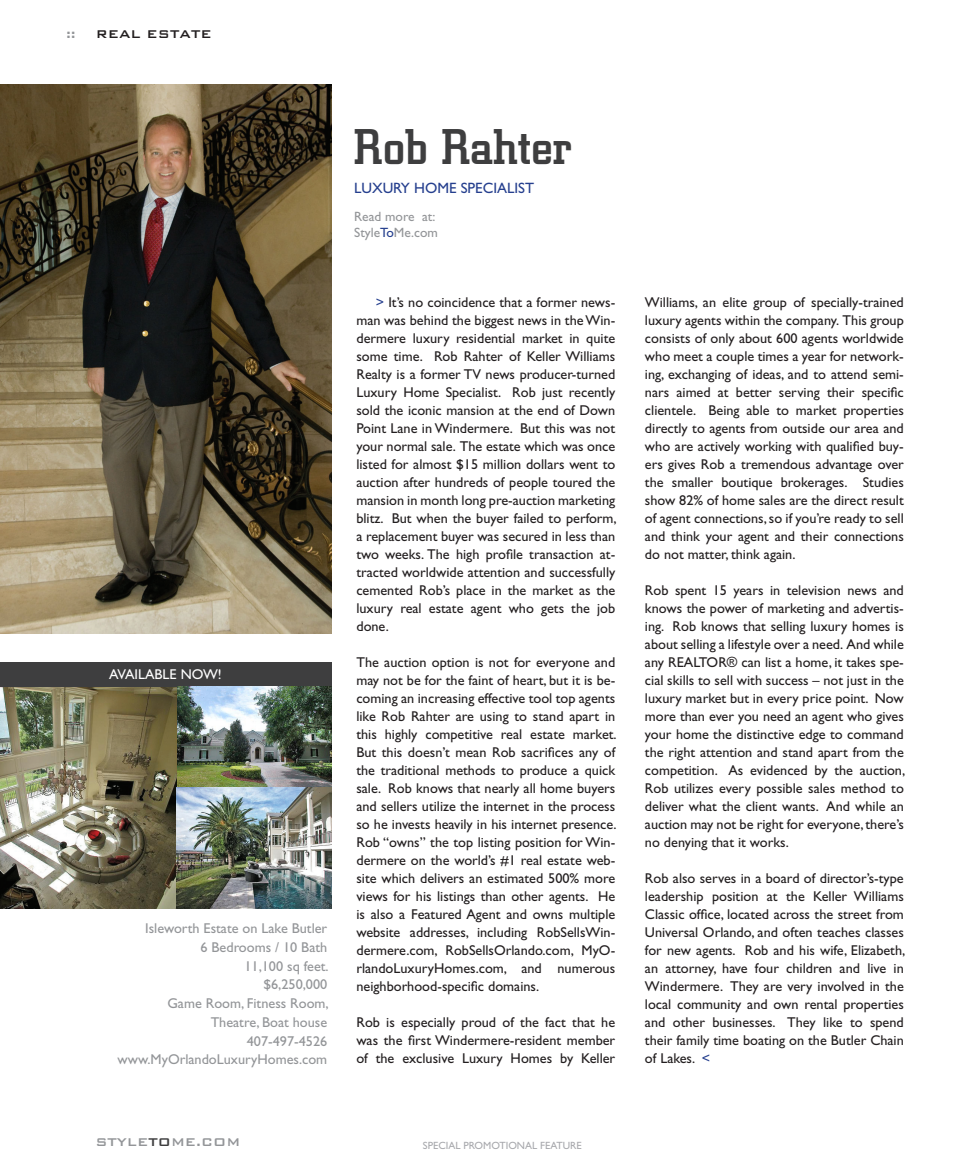
<style>
.page{position:relative;width:972px;height:1175px;background:#fff}
.page>*{position:absolute;margin:0;border:0;box-sizing:border-box;transform-origin:0 0}
.t1{font:500 49.5px "City";color:#3e3e3f}
.t2{font:15px "Gill Sans";color:#253f8e}
.t3{font:500 15px "Bank Gothic";color:#939598}
.t4{font:500 15px "Bank Gothic";color:#231f20}
.t5{font:14.25px/18px "Gill Sans";color:#231f20;text-align:justify}
.t6{font:14.25px "Gill Sans";color:#939598}
.t7{font:14.25px "Gill Sans";color:#fff}
.t8{font:13.5px "Gill Sans";color:#939598}
.t9{font:10.5px "Gill Sans";color:#a8a9ad}
.s1{color:#253f8e}
.s2{color:#3e3e3f}
</style>
<div class="page">
<div style="left:0;top:663px;width:331px;height:24px;background:#3e3e3f"></div>
<img style="left:0;top:85px;width:331px;height:548px">
<img style="left:0;top:687px;width:177px;height:221px">
<img style="left:177px;top:687px;width:154px;height:100px">
<img style="left:176px;top:787px;width:155px;height:121px">
<p class="t3" style="left:66px;top:26px;width:11px">::</p>
<p class="t4" style="left:96px;top:26px;width:118px">Real E state</p>
<p class="t7" style="left:109px;top:666px;width:114px">AVAILABLE NOW!</p>
<p class="t6" style="left:145px;top:920px;width:184px">Isleworth Estate on Lake Butler</p>
<p class="t6" style="left:200px;top:939px;width:128px">6 Bedrooms / 10 Bath</p>
<p class="t6" style="left:244px;top:957px;width:86px">11,100 sq feet.</p>
<p class="t6" style="left:263px;top:976px;width:65px">$6,250,000</p>
<p class="t6" style="left:167px;top:995px;width:163px">Game Room, Fitness Room,</p>
<p class="t6" style="left:211px;top:1014px;width:118px">Theatre, Boat house</p>
<p class="t6" style="left:247px;top:1032px;width:82px">407-497-4526</p>
<p class="t6" style="left:118px;top:1051px;width:211px">www.MyOrlandoLuxuryHomes.com</p>
<p class="t1" style="left:354px;top:120px;width:219px">Rob Rahter</p>
<p class="t2" style="left:354px;top:179px;width:83px">Luxury Home</p>
<p class="t2" style="left:461px;top:179px;width:16px">Specialist</p>
<p class="t8" style="left:354px;top:209px;width:83px">Read more at:</p>
<p class="t8" style="left:354px;top:225px;width:85px">Style<span class="s1">To</span>Me.com</p>
<p class="t5" style="left:356px;top:293px;width:262px;text-indent:20px"><span class="s1">&gt;</span> It’s no coincidence that a former news&shy;man was behind the biggest news in the Win&shy;dermere luxury residential market in quite some time. Rob Rahter of Keller Williams Realty is a former TV news producer-turned Luxury Home Specialist. Rob just recently sold the iconic mansion at the end of Down Point Lane in Windermere. But this was not your normal sale. The estate which was once listed for almost $15 million dollars went to auction after hundreds of people toured the mansion in month long pre-auction marketing blitz. But when the buyer failed to perform, a replacement buyer was secured in less than two weeks. The high profile transaction at&shy;tracted worldwide attention and successfully cemented Rob’s place in the market as the luxury real estate agent who gets the job done.</p>
<p class="t5" style="left:356px;top:653px;width:262px">The auction option is not for everyone and may not be for the faint of heart, but it is be&shy;coming an increasing effective tool top agents like Rob Rahter are using to stand apart in this highly competitive real estate market.<br>But this doesn’t mean Rob sacrifices any of the traditional methods to produce a quick sale. Rob knows that nearly all home buyers and sellers utilize the internet in the process so he invests heavily in his internet presence.<br>Rob “owns” the top listing position for Win&shy;dermere on the world’s #1 real estate web&shy;site which delivers an estimated 500% more views for his listings than other agents. He is also a Featured Agent and owns multiple website addresses, including RobSellsWin&shy;dermere.com, RobSellsOrlando.com, MyO&shy;rlandoLuxuryHomes.com, and numerous neighborhood-specific domains.</p>
<p class="t5" style="left:356px;top:1013px;width:260px">Rob is especially proud of the fact that he was the first Windermere-resident member of the exclusive Luxury Homes by Keller</p>
<p class="t3" style="left:95px;top:1134px;width:146px">style<span class="s2">to</span>me.com</p>
<p class="t9" style="left:423px;top:1139px;width:12px">Special</p>
<p class="t9" style="left:464px;top:1139px;width:14px">Promotional</p>
<p class="t9" style="left:540px;top:1139px;width:12px">Feature</p>
<p class="t5" style="left:645px;top:293px;width:260px">Williams, an elite group of specially-trained luxury agents within the company. This group consists of only about 600 agents worldwide who meet a couple times a year for network&shy;ing, exchanging of ideas, and to attend semi&shy;nars aimed at better serving their specific clientele. Being able to market properties directly to agents from outside our area and who are actively working with qualified buy&shy;ers gives Rob a tremendous advantage over the smaller boutique brokerages. Studies show 82% of home sales are the direct result of agent connections, so if you’re ready to sell and think your agent and their connections do not matter, think again.</p>
<p class="t5" style="left:645px;top:581px;width:262px">Rob spent 15 years in television news and knows the power of marketing and advertis&shy;ing. Rob knows that selling luxury homes is about selling a lifestyle over a need. And while any REALTOR® can list a home, it takes spe&shy;cial skills to sell with success – not just in the luxury market but in every price point. Now more than ever you need an agent who gives your home the distinctive edge to command the right attention and stand apart from the competition. As evidenced by the auction, Rob utilizes every possible sales method to deliver what the client wants. And while an auction may not be right for everyone, there’s no denying that it works.</p>
<p class="t5" style="left:645px;top:869px;width:262px">Rob also serves in a board of director’s-type leadership position at the Keller Williams Classic office, located across the street from Universal Orlando, and often teaches classes for new agents. Rob and his wife, Elizabeth, an attorney, have four children and live in Windermere. They are very involved in the local community and own rental properties and other businesses. They like to spend their family time boating on the Butler Chain of Lakes. <span class="s1">&lt;</span></p>
</div>
